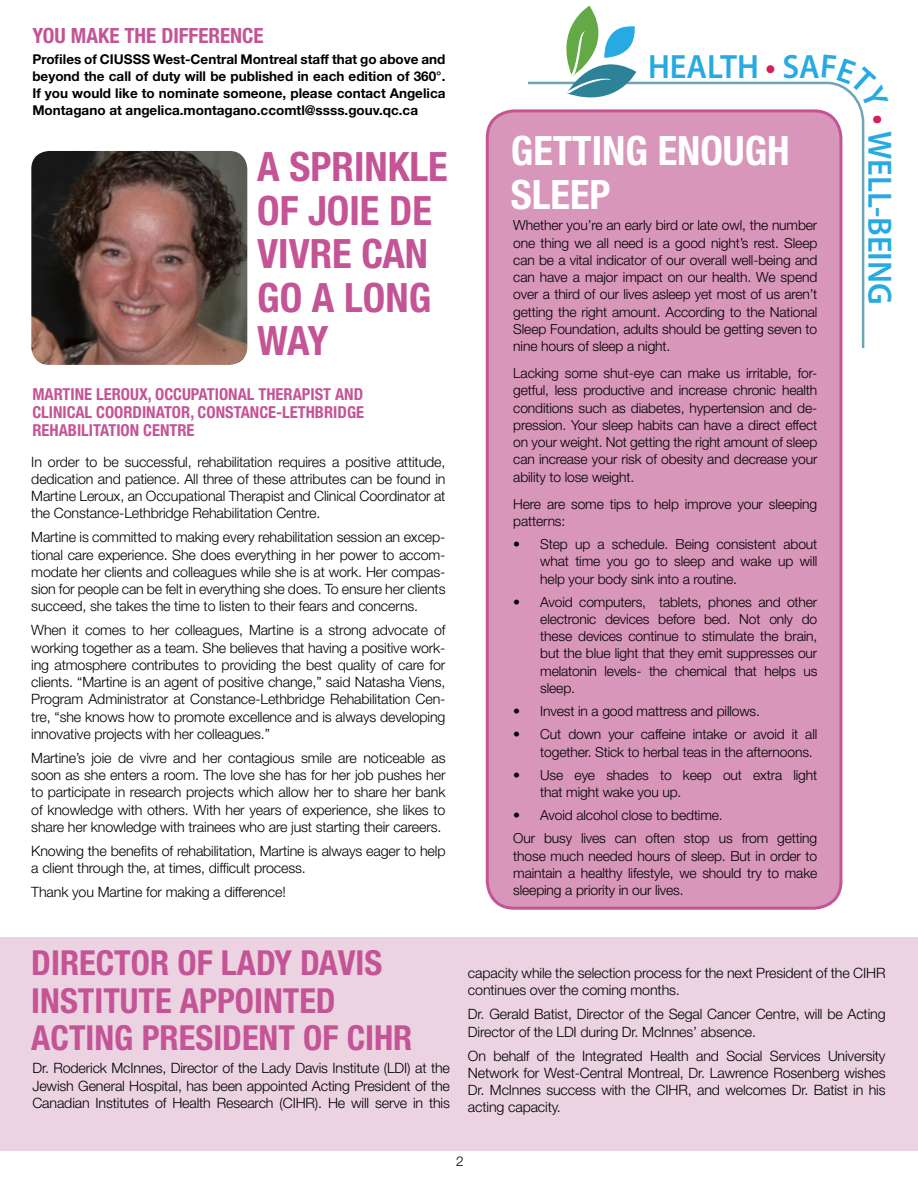
<style>
.page{position:relative;width:918px;height:1188px;background:#fff}
.page>*{position:absolute;margin:0;border:0;box-sizing:border-box;transform-origin:0 0}
.t1{font:700 condensed 40.5px/43.5px "Helvetica Neue LT Std";color:#c45495}
.t2{font:700 condensed 40.5px/43.5px "Helvetica Neue LT Std";color:#fff}
.t3{font:700 condensed 34.5px/37.5px "Helvetica Neue LT Std";color:#c45495}
.t4{font:600 33.75px "Myriad Pro";color:#27aae1;scale:.96 1}
.t5{font:700 condensed 21px "Helvetica Neue LT Std";color:#c45495}
.t6{font:700 condensed 16.5px/18px "Helvetica Neue LT Std";color:#c45495;text-align:justify}
.t7{font:300 14.25px/17.2px "Helvetica Neue LT Std";letter-spacing:-.01em;color:#000;text-align:justify}
.t8{font:300 13.8px/17.2px "Helvetica Neue LT Std";letter-spacing:-.01em;color:#000;text-align:justify}
.t9{font:700 13.5px/17.2px "Helvetica Neue LT Std";color:#000;text-align:justify}
.t10{font:300 13.5px "Helvetica Neue LT Std";color:#000}
.s1{color:#da1c5c}
</style>
<div class="page">
<div style="left:0;top:937px;width:918px;height:214px;background:#ecd3e1"></div>
<svg style="left:528px;top:81px;width:337px;height:267px"></svg>
<svg style="left:553px;top:6px;width:83px;height:103px"></svg>
<div style="left:487px;top:111px;width:354px;height:797px;background:#d796ba;border-radius:27px"></div>
<div style="left:486px;top:109px;width:356px;height:801px;border:3px solid #c45495;border-radius:27px"></div>
<img style="left:31px;top:151px;width:216px;height:214px">
<svg style="left:822px;top:81px;width:43px;height:29px"></svg>
<h3 class="t5" style="left:32px;top:23px;width:233px">YOU MAKE THE DIFFERENCE</h3>
<p class="t9" style="left:32px;top:50px;width:415px">Profiles of CIUSSS West-Central Montreal staff that go above and beyond the call of duty will be published in each edition of 360°.<br>If you would like to nominate someone, please contact Angelica Montagano at angelica.montagano.ccomtl@ssss.gouv.qc.ca</p>
<h1 class="t1" style="left:257px;top:145px;width:192px">A SPRINKLE<br>OF JOIE DE<br>VIVRE CAN<br>GO A LONG<br>WAY</h1>
<p class="t6" style="left:32px;top:385px;width:333px">MARTINE LEROUX, OCCUPATIONAL THERAPIST AND CLINICAL COORDINATOR, CONSTANCE-LETHBRIDGE REHABILITATION CENTRE</p>
<p class="t7" style="left:31px;top:453px;width:416px">In order to be successful, rehabilitation requires a positive attitude, dedication and patience. All three of these attributes can be found in Martine Leroux, an Occupational Therapist and Clinical Coordinator at the Constance-Lethbridge Rehabilitation Centre.</p>
<p class="t7" style="left:31px;top:528px;width:416px">Martine is committed to making every rehabilitation session an excep&shy;tional care experience. She does everything in her power to accom&shy;modate her clients and colleagues while she is at work. Her compas&shy;sion for people can be felt in everything she does. To ensure her clients succeed, she takes the time to listen to their fears and concerns.</p>
<p class="t7" style="left:31px;top:621px;width:416px">When it comes to her colleagues, Martine is a strong advocate of working together as a team. She believes that having a positive work&shy;ing atmosphere contributes to providing the best quality of care for clients. “Martine is an agent of positive change,” said Natasha Viens, Program Administrator at Constance-Lethbridge Rehabilitation Cen&shy;tre, “she knows how to promote excellence and is always developing innovative projects with her colleagues.”</p>
<p class="t7" style="left:31px;top:749px;width:416px">Martine’s joie de vivre and her contagious smile are noticeable as soon as she enters a room. The love she has for her job pushes her to participate in research projects which allow her to share her bank of knowledge with others. With her years of experience, she likes to share her knowledge with trainees who are just starting their careers.</p>
<p class="t7" style="left:31px;top:842px;width:416px">Knowing the benefits of rehabilitation, Martine is always eager to help a client through the, at times, difficult process.</p>
<p class="t7" style="left:31px;top:883px;width:256px">Thank you Martine for making a difference!</p>
<h3 class="t4" style="left:648px;top:45px;width:181px">HEALTH <span class="s1">•</span> SA</h3>
<h1 class="t2" style="left:511px;top:129px;width:280px">GETTING ENOUGH<br>SLEEP</h1>
<p class="t8" style="left:513px;top:217px;width:306px">Whether you’re an early bird or late owl, the number one thing we all need is a good night’s rest. Sleep can be a vital indicator of our overall well-being and can have a major impact on our health. We spend over a third of our lives asleep yet most of us aren’t getting the right amount. According to the National Sleep Foundation, adults should be getting seven to nine hours of sleep a night.</p>
<p class="t8" style="left:513px;top:364px;width:306px">Lacking some shut-eye can make us irritable, for&shy;getful, less productive and increase chronic health conditions such as diabetes, hypertension and de&shy;pression. Your sleep habits can have a direct effect on your weight. Not getting the right amount of sleep can increase your risk of obesity and decrease your ability to lose weight.</p>
<p class="t8" style="left:513px;top:495px;width:306px">Here are some tips to help improve your sleeping patterns:</p>
<p class="t8" style="left:540px;top:535px;width:279px;text-indent:-27px">• Step up a schedule. Being consistent about what time you go to sleep and wake up will help your body sink into a routine.</p>
<p class="t8" style="left:540px;top:593px;width:279px;text-indent:-27px">• Avoid computers, tablets, phones and other electronic devices before bed. Not only do these devices continue to stimulate the brain, but the blue light that they emit suppresses our melatonin levels- the chemical that helps us sleep.</p>
<p class="t8" style="left:513px;top:702px;width:248px">• Invest in a good mattress and pillows.</p>
<p class="t8" style="left:540px;top:726px;width:279px;text-indent:-27px">• Cut down your caffeine intake or avoid it all together. Stick to herbal teas in the afternoons.</p>
<p class="t8" style="left:540px;top:766px;width:279px;text-indent:-27px">• Use eye shades to keep out extra light that might wake you up.</p>
<p class="t8" style="left:513px;top:803px;width:306px;line-height:23.2px">• Avoid alcohol close to bedtime.<br>Our busy lives can often stop us from getting</p>
<p class="t8" style="left:513px;top:847px;width:306px">those much needed hours of sleep. But in order to maintain a healthy lifestyle, we should try to make sleeping a priority in our lives.</p>
<h3 class="t4" style="left:901px;top:131px;width:182px;rotate:90deg">WELL-BEING</h3>
<h2 class="t3" style="left:31px;top:944px;width:353px">DIRECTOR OF LADY DAVIS<br>INSTITUTE APPOINTED<br>ACTING PRESIDENT OF CIHR</h2>
<p class="t7" style="left:32px;top:1059px;width:419px">Dr. Roderick McInnes, Director of the Lady Davis Institute (LDI) at the Jewish General Hospital, has been appointed Acting President of the Canadian Institutes of Health Research (CIHR). He will serve in this</p>
<p class="t7" style="left:468px;top:964px;width:419px">capacity while the selection process for the next President of the CIHR continues over the coming months.</p>
<p class="t7" style="left:468px;top:1005px;width:419px">Dr. Gerald Batist, Director of the Segal Cancer Centre, will be Acting<br>Director of the LDI during Dr. McInnes’ absence.</p>
<p class="t7" style="left:468px;top:1047px;width:419px">On behalf of the Integrated Health and Social Services University Network for West-Central Montreal, Dr. Lawrence Rosenberg wishes Dr. McInnes success with the CIHR, and welcomes Dr. Batist in his acting capacity.</p>
<p class="t10" style="left:456px;top:1153px;width:9px">2</p>
</div>
